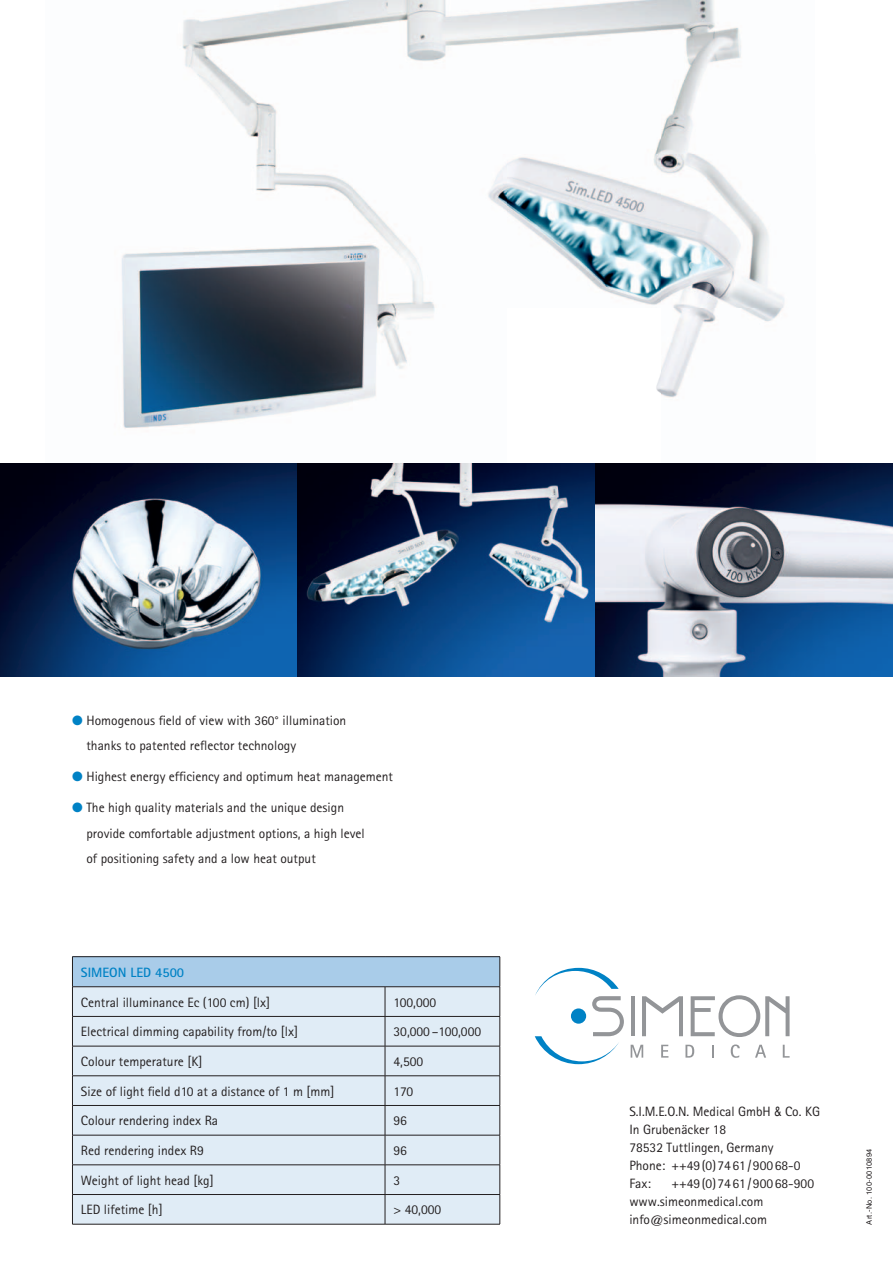
<style>
.page{position:relative;width:893px;height:1263px;background:#fff}
.page>*{position:absolute;margin:0;border:0;box-sizing:border-box;transform-origin:0 0}
.t1{font:13.5px/18px "Rotis Sans Serif";color:#231f20}
.t2{font:700 13.5px "Rotis Sans Serif";color:#0082c5}
.t3{font:7.5px "Helvetica";letter-spacing:.025em;color:#231f20}
.s1{color:#0082c5}
.s2{font-family:"Helvetica";font-size:13.2px}
</style>
<div class="page">
<hr style="left:631px;top:996px;width:4px;height:40px;background:#939598">
<svg style="left:642px;top:996px;width:41px;height:40px"></svg>
<svg style="left:691px;top:995px;width:99px;height:42px"></svg>
<svg style="left:631px;top:1045px;width:12px;height:12px"></svg>
<svg style="left:661px;top:1045px;width:7px;height:12px"></svg>
<svg style="left:685px;top:1045px;width:9px;height:12px"></svg>
<svg style="left:712px;top:1045px;width:1px;height:12px"></svg>
<svg style="left:731px;top:1044px;width:9px;height:14px"></svg>
<svg style="left:755px;top:1045px;width:11px;height:12px"></svg>
<svg style="left:783px;top:1045px;width:7px;height:12px"></svg>
<svg style="left:535px;top:968px;width:89px;height:96px"></svg>
<img style="left:121px;top:0;width:664px;height:429px">
<img style="left:0;top:463px;width:298px;height:213px">
<svg style="left:298px;top:463px;width:297px;height:213px;background:#284b75"></svg>
<svg style="left:595px;top:463px;width:298px;height:213px;background:#697b94"></svg>
<div style="left:72px;top:957px;width:428px;height:30px;background:#a9cce9"></div>
<div style="left:73px;top:987px;width:427px;height:237px;background:#e0ecf6"></div>
<hr style="left:72px;top:956px;width:313px;height:1px;background:#231f20">
<hr style="left:385px;top:956px;width:115px;height:1px;background:#231f20">
<hr style="left:72px;top:986px;width:313px;height:1px;background:#231f20">
<svg style="left:72px;top:957px;width:1px;height:59px"></svg>
<hr style="left:385px;top:986px;width:115px;height:1px;background:#231f20">
<svg style="left:385px;top:987px;width:1px;height:29px"></svg>
<svg style="left:500px;top:957px;width:1px;height:59px"></svg>
<hr style="left:72px;top:1016px;width:313px;height:1px;background:#231f20">
<hr style="left:72px;top:1016px;width:1px;height:30px;background:#231f20">
<hr style="left:385px;top:1016px;width:115px;height:1px;background:#231f20">
<hr style="left:385px;top:1016px;width:1px;height:30px;background:#231f20">
<hr style="left:500px;top:1016px;width:1px;height:30px;background:#231f20">
<hr style="left:72px;top:1046px;width:313px;height:1px;background:#231f20">
<hr style="left:385px;top:1046px;width:115px;height:1px;background:#231f20">
<hr style="left:72px;top:1075px;width:313px;height:1px;background:#231f20">
<hr style="left:385px;top:1075px;width:115px;height:1px;background:#231f20">
<hr style="left:72px;top:1105px;width:313px;height:1px;background:#231f20">
<hr style="left:385px;top:1105px;width:115px;height:1px;background:#231f20">
<hr style="left:72px;top:1135px;width:313px;height:1px;background:#231f20">
<hr style="left:385px;top:1135px;width:115px;height:1px;background:#231f20">
<hr style="left:72px;top:1164px;width:313px;height:1px;background:#231f20">
<hr style="left:385px;top:1164px;width:115px;height:1px;background:#231f20">
<hr style="left:72px;top:1194px;width:313px;height:1px;background:#231f20">
<svg style="left:72px;top:1046px;width:1px;height:178px"></svg>
<hr style="left:385px;top:1194px;width:115px;height:1px;background:#231f20">
<svg style="left:385px;top:1046px;width:1px;height:178px"></svg>
<svg style="left:500px;top:1046px;width:1px;height:178px"></svg>
<hr style="left:72px;top:1224px;width:313px;height:1px;background:#231f20">
<hr style="left:385px;top:1224px;width:115px;height:1px;background:#231f20">
<p class="t1" style="left:86px;top:707px;width:261px;line-height:25.5px;text-indent:-14px"><span class="s1">●</span> Homogenous field of view with 360° illumination thanks to patented reflector technology</p>
<p class="t1" style="left:72px;top:767px;width:322px"><span class="s1">●</span> Highest energy efficiency and optimum heat management</p>
<p class="t1" style="left:86px;top:795px;width:280px;line-height:25.5px;text-indent:-14px"><span class="s1">●</span> The high quality materials and the unique design provide comfortable adjustment options, a high level of positioning safety and a low heat output</p>
<p class="t2" style="left:81px;top:964px;width:105px">SIMEON LED 4500</p>
<p class="t1" style="left:81px;top:993px;width:191px">Central illuminance Ec (100 cm) [lx]</p>
<p class="t1" style="left:393px;top:993px;width:44px">100,000</p>
<p class="t1" style="left:81px;top:1023px;width:219px">Electrical dimming capability from/to [lx]</p>
<p class="t1" style="left:393px;top:1023px;width:89px">30,000 –100,000</p>
<p class="t1" style="left:81px;top:1052px;width:123px">Colour temperature [K]</p>
<p class="t1" style="left:393px;top:1052px;width:31px">4,500</p>
<p class="t1" style="left:81px;top:1082px;width:255px">Size of light field d10 at a distance of 1 m [mm]</p>
<p class="t1" style="left:393px;top:1082px;width:21px">170</p>
<p class="t1" style="left:81px;top:1112px;width:139px">Colour rendering index Ra</p>
<p class="t1" style="left:393px;top:1112px;width:15px">96</p>
<p class="t1" style="left:81px;top:1141px;width:124px">Red rendering index R9</p>
<p class="t1" style="left:393px;top:1141px;width:15px">96</p>
<p class="t1" style="left:81px;top:1171px;width:134px">Weight of light head [kg]</p>
<p class="t1" style="left:393px;top:1171px;width:8px">3</p>
<p class="t1" style="left:81px;top:1201px;width:83px">LED lifetime [h]</p>
<p class="t1" style="left:393px;top:1201px;width:49px">&gt; 40,000</p>
<p class="t1" style="left:629px;top:1103px;width:192px">S.I.M.E.O.N. Medical GmbH <span class="s2">&amp;</span> Co. KG<br>In Grubenäcker 18<br>78532 Tuttlingen, Germany<br>Phone: ++49(0)7461/90068-0<br>Fax:</p>
<p class="t1" style="left:629px;top:1175px;width:186px;text-indent:42px">++49(0)7461/90068-900 www.simeonmedical.com info@simeonmedical.com</p>
<p class="t3" style="left:865px;top:1224px;width:77px;rotate:-90deg">Art.-No. 100-0010894</p>
</div>
